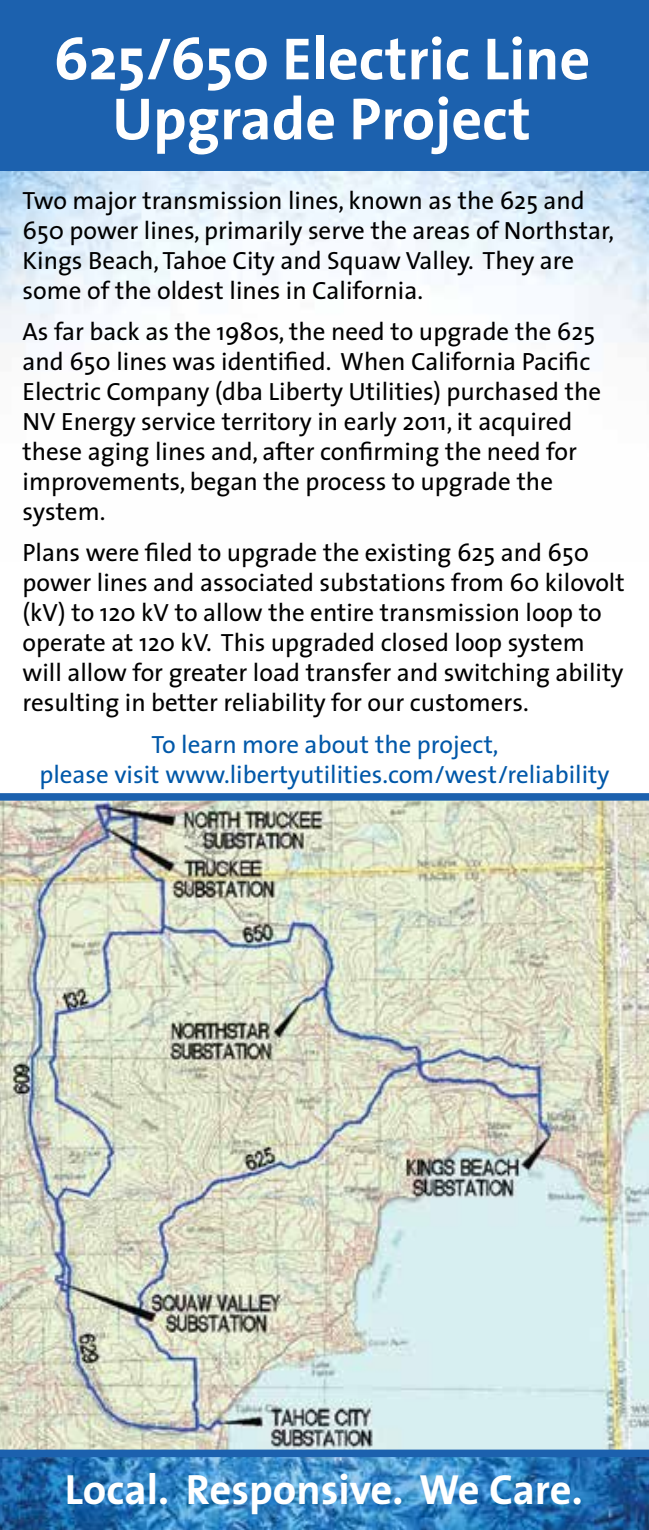
<style>
.page{position:relative;width:649px;height:1530px;background:#fff}
.page>*{position:absolute;margin:0;border:0;box-sizing:border-box;transform-origin:0 0}
.t1{font:700 60px/60px "The Sans";color:#fff;text-align:center}
.t2{font:700 42.5px "The Sans";color:#fff}
.t3{font:25px/30px "The Sans";color:#000}
.t4{font:25px/30px "The Sans";color:#0058a9;text-align:center}
</style>
<div class="page">
<img style="left:0;top:801px;width:648px;height:729px">
<div style="left:0;top:0;width:648px;height:171px;background:#1c61ae"></div>
<div style="left:0;top:793px;width:648px;height:8px;background:#1c61ae"></div>
<div style="left:0;top:1450px;width:648px;height:7px;background:#1c61ae"></div>
<h1 class="t1" style="left:54px;top:27px;width:537px">625/650 Electric Line<br>Upgrade Project</h1>
<p class="t3" style="left:22px;top:185px;width:592px">Two major transmission lines, known as the 625 and 650 power lines, primarily serve the areas of Northstar, Kings Beach, Tahoe City and Squaw Valley. They are some of the oldest lines in California.</p>
<p class="t3" style="left:22px;top:316px;width:579px">As far back as the 1980s, the need to upgrade the 625 and 650 lines was identified. When California Pacific Electric Company (dba Liberty Utilities) purchased the NV Energy service territory in early 2011, it acquired these aging lines and, after confirming the need for improvements, began the process to upgrade the system.</p>
<p class="t3" style="left:22px;top:537px;width:603px">Plans were filed to upgrade the existing 625 and 650 power lines and associated substations from 60 kilovolt (kV) to 120 kV to allow the entire transmission loop to operate at 120 kV. This upgraded closed loop system will allow for greater load transfer and switching ability resulting in better reliability for our customers.</p>
<p class="t4" style="left:39px;top:728px;width:571px">To learn more about the project,<br>please visit www.libertyutilities.com/west/reliability</p>
<h2 class="t2" style="left:65px;top:1454px;width:518px">Local. Responsive. We Care.</h2>
</div>
